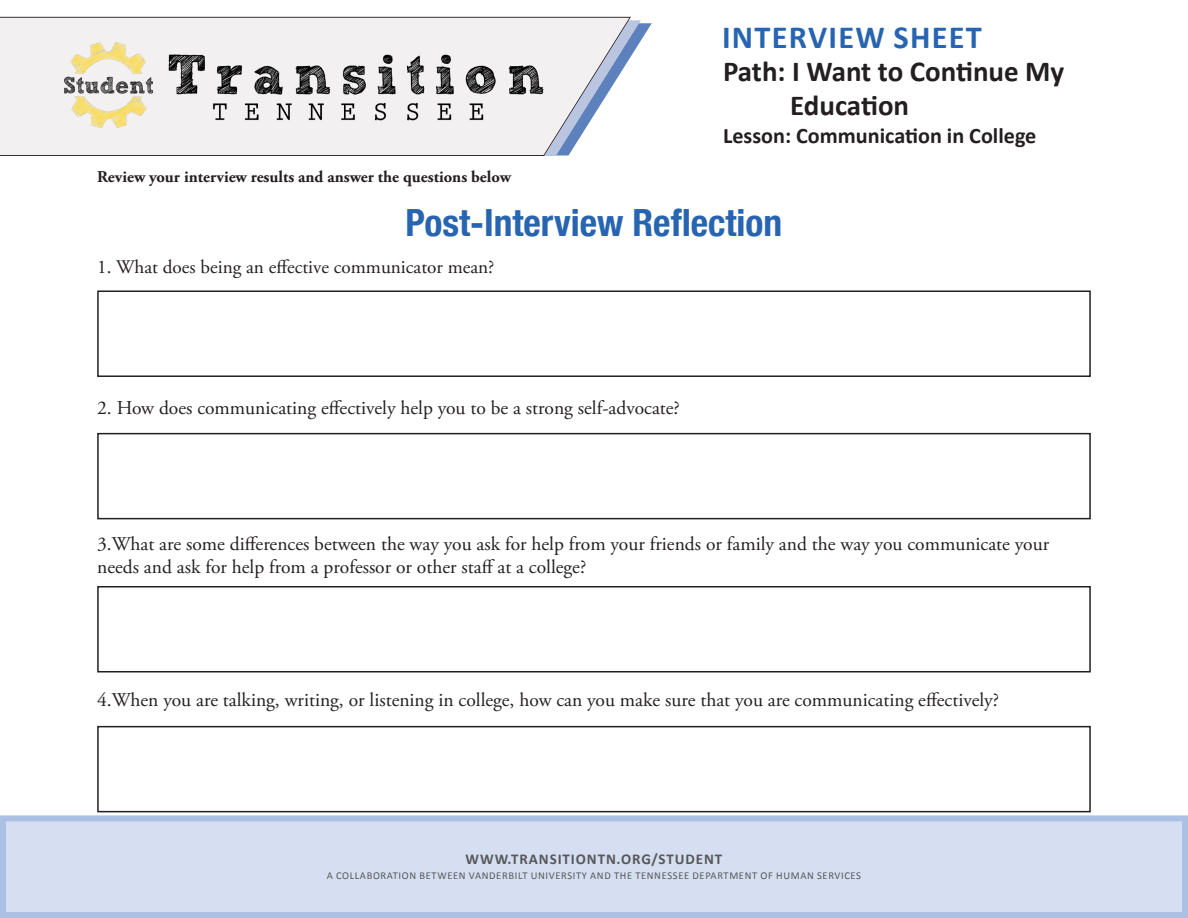
<style>
.page{position:relative;width:1188px;height:918px;background:#fff}
.page>*{position:absolute;margin:0;border:0;box-sizing:border-box;transform-origin:0 0}
.t1{font:700 condensed 37.5px "Helvetica Neue";color:#2865b1}
.t2{font:700 32.4px "Calibri";letter-spacing:.04em;color:#2865b1}
.t3{font:700 28.95px/34.8px "Calibri";color:#231f20}
.t4{font:700 22.2px "Calibri";color:#231f20}
.t5{font:19.5px/23.4px "Adobe Garamond Pro";color:#231f20}
.t6{font:19.2px "Adobe Garamond Pro";color:#231f20}
.t7{font:700 16.5px "Adobe Garamond Pro";color:#231f20}
.t8{font:700 15px "Calibri";letter-spacing:.06em;color:#57585a}
.t9{font:10.5px "Calibri";letter-spacing:.06em;color:#57585a}
</style>
<div class="page">
<svg style="left:631px;top:20px;width:21px;height:36px"></svg>
<svg style="left:0;top:17px;width:631px;height:139px"></svg>
<img style="left:162px;top:30px;width:402px;height:110px">
<img style="left:55px;top:32px;width:107px;height:106px">
<div style="left:0;top:815px;width:1188px;height:103px;background:#d5dff1;border:6px solid #abc1e3"></div>
<div style="left:97px;top:290px;width:994px;height:87px;border:2px solid #231f20"></div>
<div style="left:97px;top:433px;width:994px;height:86px;border:2px solid #231f20"></div>
<div style="left:97px;top:586px;width:994px;height:87px;border:2px solid #231f20"></div>
<div style="left:97px;top:726px;width:994px;height:86px;border:2px solid #231f20"></div>
<p class="t7" style="left:97px;top:167px;width:415px">Review your interview results and answer the questions below</p>
<p class="t2" style="left:722px;top:14px;width:261px">INTERVIEW SHEET</p>
<p class="t3" style="left:790px;top:53px;width:276px;text-indent:-67px">Path: I Want to Continue My<br>Education</p>
<p class="t4" style="left:723px;top:120px;width:315px">Lesson: Communication in College</p>
<p class="t1" style="left:406px;top:191px;width:378px">Post-Interview Reflection</p>
<p class="t6" style="left:97px;top:255px;width:399px">1. What does being an effective communicator mean?</p>
<p class="t5" style="left:97px;top:397px;width:584px">2. How does communicating effectively help you to be a strong self-advocate?</p>
<p class="t5" style="left:97px;top:532px;width:954px">3.What are some differences between the way you ask for help from your friends or family and the way you communicate your needs and ask for help from a professor or other staff at a college?</p>
<p class="t5" style="left:97px;top:689px;width:903px">4.When you are talking, writing, or listening in college, how can you make sure that you are communicating effectively?</p>
<p class="t8" style="left:466px;top:849px;width:258px">WWW.TRANSITIONTN.ORG/STUDENT</p>
<p class="t9" style="left:327px;top:869px;width:536px">A COLLABORATION BETWEEN VANDERBILT UNIVERSITY AND THE TENNESSEE DEPARTMENT OF HUMAN SERVICES</p>
</div>
